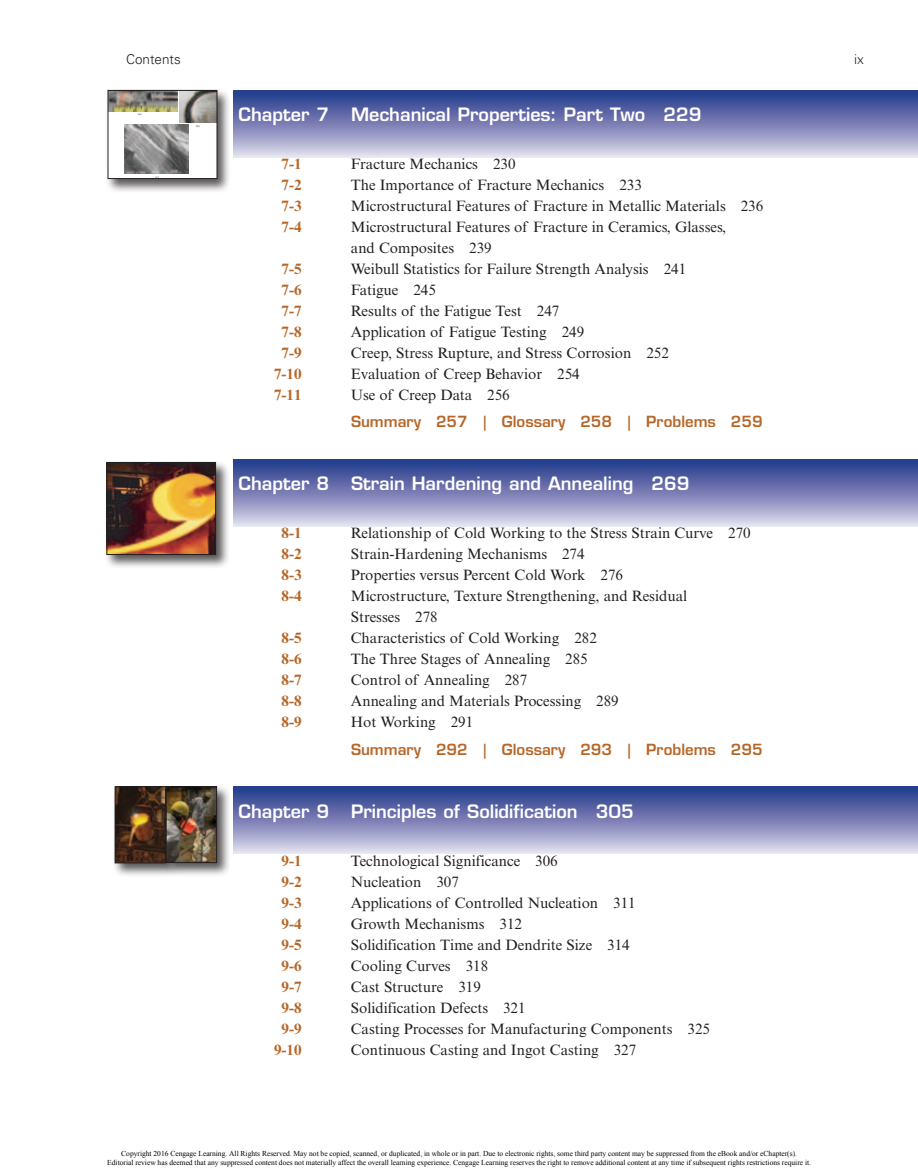
<style>
.page{position:relative;width:918px;height:1175px;background:#fff}
.page>*{position:absolute;margin:0;border:0;box-sizing:border-box;transform-origin:0 0}
.t1{font:600 18px "Eurostile LT Std";color:#fff}
.t2{font:15px/21px "Times New Roman MT Std";color:#231f20}
.t3{font:600 15px/27px "Eurostile LT Std";color:#b76628}
.t4{font:700 15px "Times New Roman MT Std";color:#b76628}
.t5{font:300 13.5px "Univers LT Std";color:#231f20}
.t6{font:7.5px/9px "Times New Roman";color:#000;text-align:center}
.t7{font:3px "Times LT Std";color:#231f20}
.s1{font-style:italic}
.s2{font-family:"Times New Roman MT Std";font-weight:400;color:#231f20}
</style>
<div class="page">
<svg style="left:234px;top:90px;width:684px;height:68px;background:#7e85b8"></svg>
<div style="left:234px;top:459px;width:684px;height:67px;background:linear-gradient(to bottom,#1a3186,#ddd6e9)"></div>
<div style="left:234px;top:786px;width:684px;height:67px;background:linear-gradient(to bottom,#1a3186,#ddd5e8)"></div>
<div style="left:105px;top:88px;width:127px;height:105px;background:#231f20;opacity:.75"></div>
<div style="left:108px;top:90px;width:109px;height:88px;background:#fff"></div>
<img style="left:110px;top:92px;width:68px;height:19px">
<img style="left:179px;top:92px;width:36px;height:31px">
<img style="left:125px;top:124px;width:64px;height:49px">
<div style="left:108px;top:90px;width:109px;height:89px;border:1px solid #231f20"></div>
<div style="left:104px;top:460px;width:126px;height:109px;background:#231f20;opacity:.75"></div>
<img style="left:108px;top:464px;width:106px;height:89px">
<div style="left:106px;top:462px;width:110px;height:93px;border:1px solid #231f20"></div>
<div style="left:112px;top:784px;width:68px;height:93px;background:#231f20;opacity:.75"></div>
<img style="left:117px;top:788px;width:47px;height:73px">
<div style="left:115px;top:786px;width:51px;height:77px;border:1px solid #231f20"></div>
<div style="left:164px;top:784px;width:67px;height:93px;background:#231f20;opacity:.75"></div>
<div style="left:166px;top:786px;width:51px;height:77px;border:1px solid #231f20"></div>
<p class="t5" style="left:126px;top:51px;width:56px">Contents</p>
<p class="t5" style="left:854px;top:51px;width:11px">ix</p>
<p class="t7" style="left:138px;top:113px;width:5px">(<span class="s1">a</span>)</p>
<p class="t7" style="left:155px;top:175px;width:5px">(<span class="s1">c</span>)</p>
<p class="t7" style="left:196px;top:124px;width:5px">(<span class="s1">b</span>)</p>
<p class="t1" style="left:238px;top:103px;width:464px">Chapter 7 Mechanical Properties: Part Two 229</p>
<p class="t4" style="left:282px;top:155px;width:21px">7-1</p>
<p class="t2" style="left:351px;top:154px;width:166px">Fracture Mechanics 230</p>
<p class="t4" style="left:282px;top:176px;width:21px">7-2</p>
<p class="t2" style="left:351px;top:175px;width:292px">The Importance of Fracture Mechanics 233</p>
<p class="t4" style="left:282px;top:197px;width:21px">7-3</p>
<p class="t2" style="left:351px;top:196px;width:414px">Microstructural Features of Fracture in Metallic Materials 236</p>
<p class="t4" style="left:282px;top:218px;width:21px">7-4</p>
<p class="t2" style="left:351px;top:217px;width:377px">Microstructural Features of Fracture in Ceramics, Glasses, and Composites 239</p>
<p class="t4" style="left:282px;top:260px;width:21px">7-5</p>
<p class="t2" style="left:351px;top:259px;width:337px">Weibull Statistics for Failure Strength Analysis 241</p>
<p class="t4" style="left:282px;top:281px;width:21px">7-6</p>
<p class="t2" style="left:351px;top:280px;width:87px">Fatigue 245</p>
<p class="t4" style="left:282px;top:302px;width:21px">7-7</p>
<p class="t2" style="left:351px;top:301px;width:210px">Results of the Fatigue Test 247</p>
<p class="t4" style="left:282px;top:323px;width:21px">7-8</p>
<p class="t2" style="left:351px;top:322px;width:235px">Application of Fatigue Testing 249</p>
<p class="t4" style="left:282px;top:344px;width:21px">7-9</p>
<p class="t2" style="left:351px;top:343px;width:319px">Creep, Stress Rupture, and Stress Corrosion 252</p>
<p class="t4" style="left:274px;top:365px;width:29px">7-10</p>
<p class="t2" style="left:351px;top:364px;width:230px">Evaluation of Creep Behavior 254</p>
<p class="t4" style="left:274px;top:386px;width:29px">7-11</p>
<p class="t3" style="left:351px;top:381px;width:413px"><span class="s2">Use of Creep Data 256<br></span>Summary 257 | Glossary 258 | Problems 259</p>
<p class="t1" style="left:238px;top:472px;width:453px">Chapter 8 Strain Hardening and Annealing 269</p>
<p class="t4" style="left:282px;top:524px;width:21px">8-1</p>
<p class="t2" style="left:351px;top:523px;width:401px">Relationship of Cold Working to the Stress Strain Curve 270</p>
<p class="t4" style="left:282px;top:545px;width:21px">8-2</p>
<p class="t2" style="left:351px;top:544px;width:235px">Strain-Hardening Mechanisms 274</p>
<p class="t4" style="left:282px;top:566px;width:21px">8-3</p>
<p class="t2" style="left:351px;top:565px;width:274px">Properties versus Percent Cold Work 276</p>
<p class="t4" style="left:282px;top:587px;width:21px">8-4</p>
<p class="t2" style="left:351px;top:586px;width:338px">Microstructure, Texture Strengthening, and Residual<br>Stresses 278</p>
<p class="t4" style="left:282px;top:629px;width:21px">8-5</p>
<p class="t2" style="left:351px;top:628px;width:248px">Characteristics of Cold Working 282</p>
<p class="t4" style="left:282px;top:650px;width:21px">8-6</p>
<p class="t2" style="left:351px;top:649px;width:238px">The Three Stages of Annealing 285</p>
<p class="t4" style="left:282px;top:671px;width:21px">8-7</p>
<p class="t2" style="left:351px;top:670px;width:178px">Control of Annealing 287</p>
<p class="t4" style="left:282px;top:692px;width:21px">8-8</p>
<p class="t2" style="left:351px;top:691px;width:269px">Annealing and Materials Processing 289</p>
<p class="t4" style="left:282px;top:713px;width:21px">8-9</p>
<p class="t3" style="left:351px;top:708px;width:413px"><span class="s2">Hot Working 291<br></span>Summary 292 | Glossary 293 | Problems 295</p>
<p class="t1" style="left:238px;top:799px;width:397px">Chapter 9 Principles of Solidification 305</p>
<p class="t4" style="left:282px;top:851px;width:21px">9-1</p>
<p class="t2" style="left:351px;top:850px;width:208px">Technological Significance 306</p>
<p class="t4" style="left:282px;top:872px;width:21px">9-2</p>
<p class="t2" style="left:351px;top:871px;width:110px">Nucleation 307</p>
<p class="t4" style="left:282px;top:893px;width:21px">9-3</p>
<p class="t2" style="left:351px;top:892px;width:286px">Applications of Controlled Nucleation 311</p>
<p class="t4" style="left:282px;top:914px;width:21px">9-4</p>
<p class="t2" style="left:351px;top:913px;width:173px">Growth Mechanisms 312</p>
<p class="t4" style="left:282px;top:935px;width:21px">9-5</p>
<p class="t2" style="left:351px;top:934px;width:280px">Solidification Time and Dendrite Size 314</p>
<p class="t4" style="left:282px;top:956px;width:21px">9-6</p>
<p class="t2" style="left:351px;top:955px;width:139px">Cooling Curves 318</p>
<p class="t4" style="left:282px;top:977px;width:21px">9-7</p>
<p class="t2" style="left:351px;top:976px;width:132px">Cast Structure 319</p>
<p class="t4" style="left:282px;top:998px;width:21px">9-8</p>
<p class="t2" style="left:351px;top:997px;width:176px">Solidification Defects 321</p>
<p class="t4" style="left:282px;top:1019px;width:21px">9-9</p>
<p class="t2" style="left:351px;top:1018px;width:361px">Casting Processes for Manufacturing Components 325</p>
<p class="t4" style="left:274px;top:1040px;width:29px">9-10</p>
<p class="t2" style="left:351px;top:1039px;width:287px">Continuous Casting and Ingot Casting 327</p>
<p class="t6" style="left:107px;top:1149px;width:705px">Copyright 2016 Cengage Learning. All Rights Reserved. May not be copied, scanned, or duplicated, in whole or in part. Due to electronic rights, some third party content may be suppressed from the eBook and/or eChapter(s).<br>Editorial review has deemed that any suppressed content does not materially affect the overall learning experience. Cengage Learning reserves the right to remove additional content at any time if subsequent rights restrictions require it.</p>
</div>
